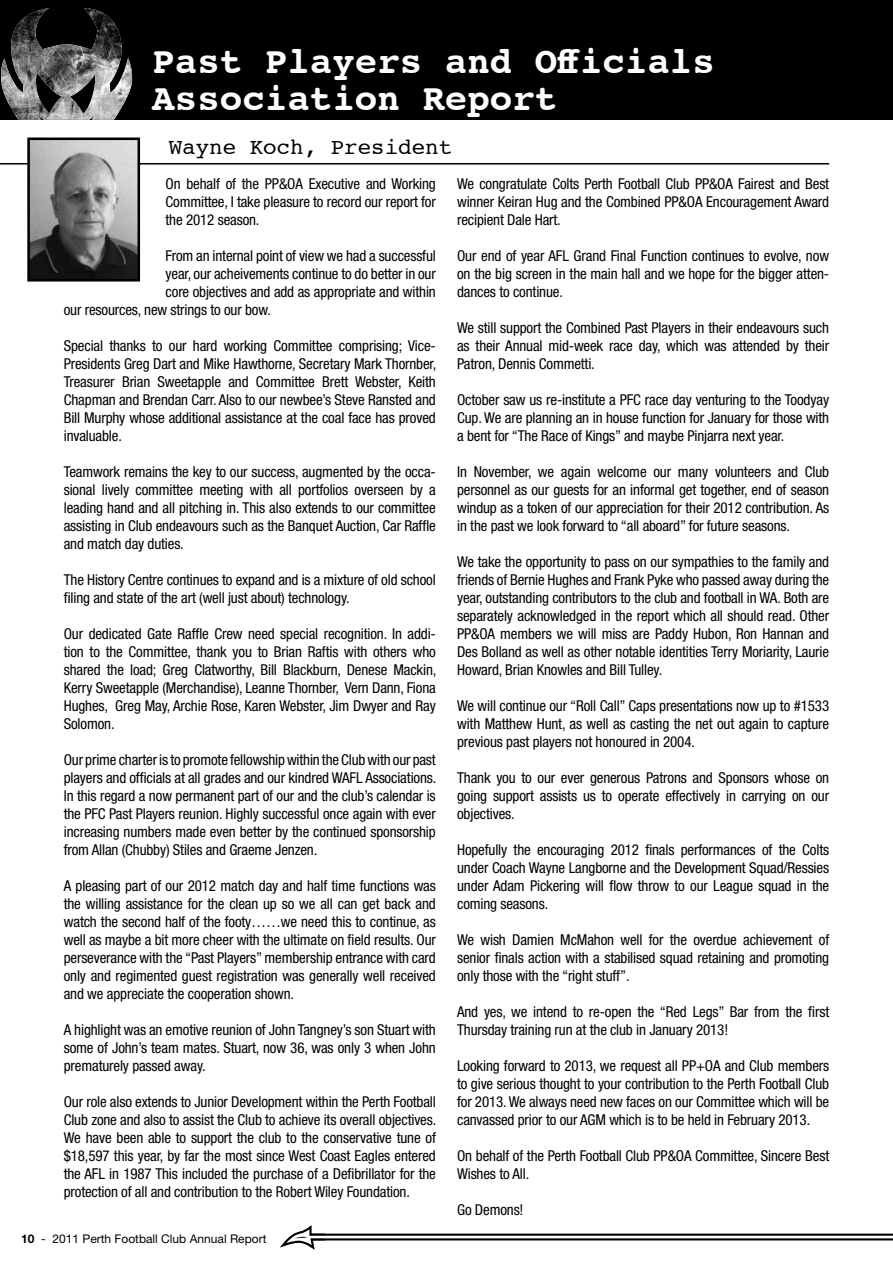
<style>
.page{position:relative;width:893px;height:1263px;background:#fff}
.page>*{position:absolute;margin:0;border:0;box-sizing:border-box;transform-origin:0 0}
.t1{font:700 37.5px/37.5px "Courier";color:#fff}
.t2{font:22.5px "Courier";color:#000}
.t3{font:condensed 15px/18px "Helvetica Neue";letter-spacing:-.01em;color:#000;text-align:justify}
.t4{font:12px "Helvetica Neue";color:#000}
.s1{font-weight:700}
</style>
<div class="page">
<svg style="left:280px;top:1225px;width:613px;height:25px"></svg>
<div style="left:0;top:0;width:893px;height:120px;background:#000"></div>
<img style="left:1px;top:8px;width:131px;height:112px">
<hr style="left:0;top:163px;width:829px;height:2px;background:#000">
<img style="left:31px;top:142px;width:105px;height:136px">
<div style="left:27px;top:138px;width:113px;height:144px;border:3px solid #000"></div>
<h1 class="t1" style="left:152px;top:41px;width:564px">Past Players and Officials<br>Association Report</h1>
<h2 class="t2" style="left:169px;top:130px;width:285px">Wayne Koch, President</h2>
<p class="t3" style="left:166px;top:174px;width:272px">On behalf of the PP&amp;OA Executive and Working Committee, I take pleasure to record our report for the 2012 season.</p>
<p class="t3" style="left:166px;top:246px;width:272px">From an internal point of view we had a successful</p>
<p class="t3" style="left:166px;top:264px;width:272px">year, our acheivements continue to do better in our</p>
<p class="t3" style="left:166px;top:282px;width:272px">core objectives and add as appropriate and within</p>
<p class="t3" style="left:64px;top:300px;width:209px">our resources, new strings to our bow.</p>
<p class="t3" style="left:64px;top:336px;width:374px">Special thanks to our hard working Committee comprising; Vice-Presidents Greg Dart and Mike Hawthorne, Secretary Mark Thornber, Treasurer Brian Sweetapple and Committee Brett Webster, Keith Chapman and Brendan Carr. Also to our newbee’s Steve Ransted and Bill Murphy whose additional assistance at the coal face has proved invaluable.</p>
<p class="t3" style="left:64px;top:462px;width:374px">Teamwork remains the key to our success, augmented by the occa&shy;sional lively committee meeting with all portfolios overseen by a leading hand and all pitching in. This also extends to our committee assisting in Club endeavours such as the Banquet Auction, Car Raffle and match day duties.</p>
<p class="t3" style="left:64px;top:570px;width:374px">The History Centre continues to expand and is a mixture of old school filing and state of the art (well just about) technology.</p>
<p class="t3" style="left:64px;top:624px;width:374px">Our dedicated Gate Raffle Crew need special recognition. In addi&shy;tion to the Committee, thank you to Brian Raftis with others who shared the load; Greg Clatworthy, Bill Blackburn, Denese Mackin, Kerry Sweetapple (Merchandise), Leanne Thornber, Vern Dann, Fiona Hughes, Greg May, Archie Rose, Karen Webster, Jim Dwyer and Ray Solomon.</p>
<p class="t3" style="left:64px;top:750px;width:374px">Our prime charter is to promote fellowship within the Club with our past players and officials at all grades and our kindred WAFL Associations.<br>In this regard a now permanent part of our and the club’s calendar is the PFC Past Players reunion. Highly successful once again with ever increasing numbers made even better by the continued sponsorship from Allan (Chubby) Stiles and Graeme Jenzen.</p>
<p class="t3" style="left:64px;top:876px;width:374px">A pleasing part of our 2012 match day and half time functions was the willing assistance for the clean up so we all can get back and watch the second half of the footy……we need this to continue, as well as maybe a bit more cheer with the ultimate on field results. Our perseverance with the “Past Players” membership entrance with card only and regimented guest registration was generally well received and we appreciate the cooperation shown.</p>
<p class="t3" style="left:64px;top:1020px;width:373px">A highlight was an emotive reunion of John Tangney’s son Stuart with some of John’s team mates. Stuart, now 36, was only 3 when John prematurely passed away.</p>
<p class="t3" style="left:64px;top:1092px;width:374px">Our role also extends to Junior Development within the Perth Football Club zone and also to assist the Club to achieve its overall objectives.<br>We have been able to support the club to the conservative tune of $18,597 this year, by far the most since West Coast Eagles entered the AFL in 1987 This included the purchase of a Defibrillator for the protection of all and contribution to the Robert Wiley Foundation.</p>
<p class="t4" style="left:21px;top:1231px;width:247px"><span class="s1">10</span> - 2011 Perth Football Club Annual Report</p>
<p class="t3" style="left:457px;top:174px;width:374px">We congratulate Colts Perth Football Club PP&amp;OA Fairest and Best winner Keiran Hug and the Combined PP&amp;OA Encouragement Award recipient Dale Hart.</p>
<p class="t3" style="left:457px;top:246px;width:374px">Our end of year AFL Grand Final Function continues to evolve, now on the big screen in the main hall and we hope for the bigger atten&shy;dances to continue.</p>
<p class="t3" style="left:457px;top:318px;width:374px">We still support the Combined Past Players in their endeavours such as their Annual mid-week race day, which was attended by their Patron, Dennis Commetti.</p>
<p class="t3" style="left:457px;top:390px;width:374px">October saw us re-institute a PFC race day venturing to the Toodyay Cup. We are planning an in house function for January for those with a bent for “The Race of Kings” and maybe Pinjarra next year.</p>
<p class="t3" style="left:457px;top:462px;width:374px">In November, we again welcome our many volunteers and Club personnel as our guests for an informal get together, end of season windup as a token of our appreciation for their 2012 contribution. As in the past we look forward to “all aboard” for future seasons.</p>
<p class="t3" style="left:457px;top:552px;width:374px">We take the opportunity to pass on our sympathies to the family and friends of Bernie Hughes and Frank Pyke who passed away during the year, outstanding contributors to the club and football in WA. Both are separately acknowledged in the report which all should read. Other PP&amp;OA members we will miss are Paddy Hubon, Ron Hannan and Des Bolland as well as other notable identities Terry Moriarity, Laurie Howard, Brian Knowles and Bill Tulley.</p>
<p class="t3" style="left:457px;top:696px;width:374px">We will continue our “Roll Call” Caps presentations now up to #1533 with Matthew Hunt, as well as casting the net out again to capture previous past players not honoured in 2004.</p>
<p class="t3" style="left:457px;top:768px;width:374px">Thank you to our ever generous Patrons and Sponsors whose on going support assists us to operate effectively in carrying on our objectives.</p>
<p class="t3" style="left:457px;top:840px;width:374px">Hopefully the encouraging 2012 finals performances of the Colts under Coach Wayne Langborne and the Development Squad/Ressies under Adam Pickering will flow throw to our League squad in the coming seasons.</p>
<p class="t3" style="left:457px;top:930px;width:374px">We wish Damien McMahon well for the overdue achievement of senior finals action with a stabilised squad retaining and promoting only those with the “right stuff”.</p>
<p class="t3" style="left:457px;top:1002px;width:374px">And yes, we intend to re-open the “Red Legs” Bar from the first<br>Thursday training run at the club in January 2013!</p>
<p class="t3" style="left:457px;top:1056px;width:374px">Looking forward to 2013, we request all PP+OA and Club members to give serious thought to your contribution to the Perth Football Club for 2013. We always need new faces on our Committee which will be canvassed prior to our AGM which is to be held in February 2013.</p>
<p class="t3" style="left:457px;top:1146px;width:374px">On behalf of the Perth Football Club PP&amp;OA Committee, Sincere Best<br>Wishes to All.</p>
<p class="t3" style="left:457px;top:1200px;width:68px">Go Demons!</p>
</div>
